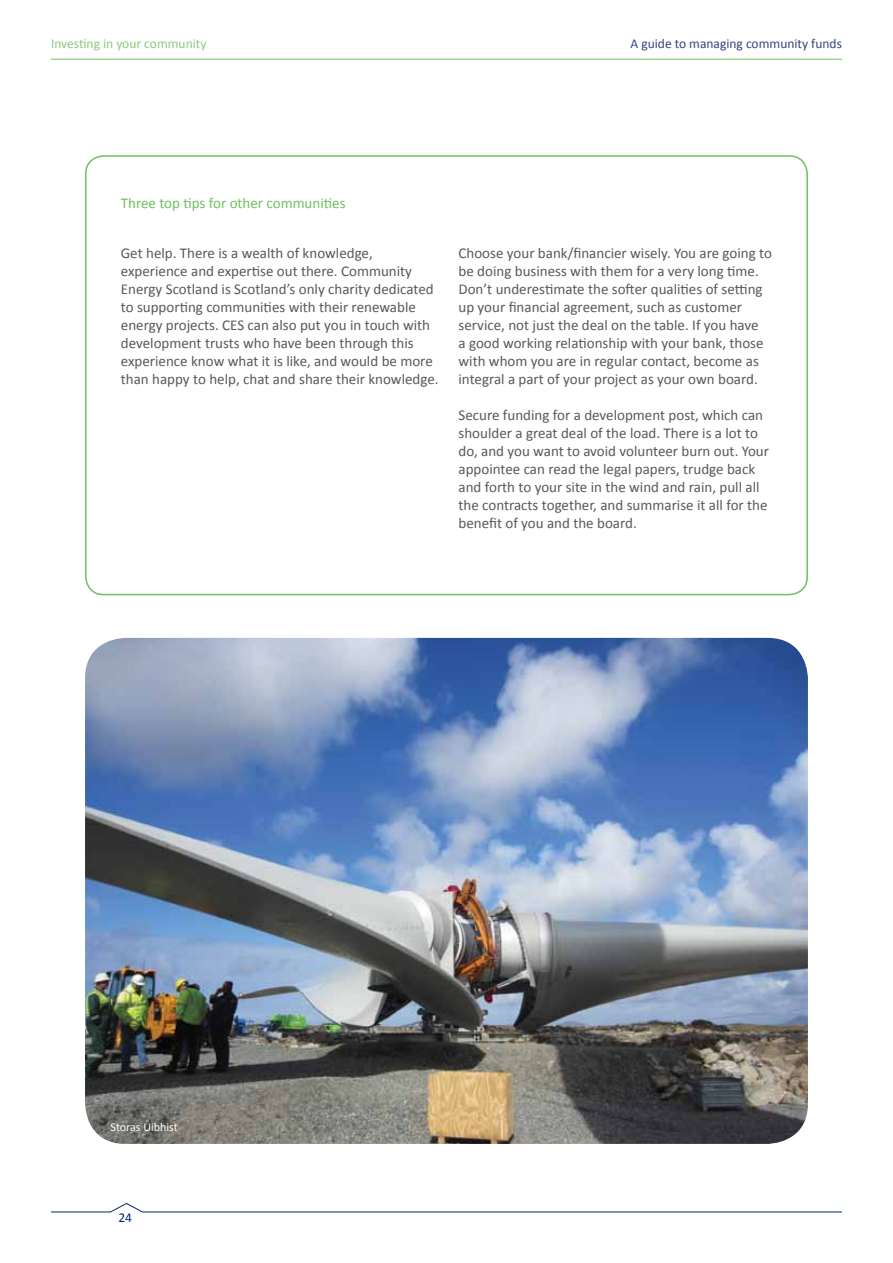
<style>
.page{position:relative;width:893px;height:1263px;background:#fff}
.page>*{position:absolute;margin:0;border:0;box-sizing:border-box;transform-origin:0 0}
.t1{font:15px/18px "Calibri";color:#58595b}
.t2{font:15px "Calibri";color:#6ec05d}
.t3{font:13.5px "Calibri";color:#33457f}
.t4{font:13.5px "Calibri";color:#8cca7d}
.t5{font:13.5px "Calibri";color:#03296a}
.t6{font:12px "Calibri";color:#fff}
</style>
<div class="page">
<hr style="left:51px;top:59px;width:791px;height:1px;background:#6ec05d">
<svg style="left:51px;top:1203px;width:791px;height:10px"></svg>
<div style="left:85px;top:155px;width:723px;height:440px;border:2px solid #6ec05d;border-radius:18px"></div>
<img style="left:85px;top:638px;width:723px;height:506px">
<p class="t4" style="left:51px;top:35px;width:157px">Investing in your community</p>
<p class="t3" style="left:630px;top:35px;width:213px">A guide to managing community funds</p>
<p class="t2" style="left:121px;top:193px;width:226px">Three top tips for other communities</p>
<p class="t1" style="left:121px;top:244px;width:319px">Get help. There is a wealth of knowledge, experience and expertise out there. Community Energy Scotland is Scotland’s only charity dedicated to supporting communities with their renewable energy projects. CES can also put you in touch with development trusts who have been through this experience know what it is like, and would be more than happy to help, chat and share their knowledge.</p>
<p class="t1" style="left:458px;top:244px;width:315px">Choose your bank/financier wisely. You are going to be doing business with them for a very long time.<br>Don’t underestimate the softer qualities of setting up your financial agreement, such as customer service, not just the deal on the table. If you have<br>a good working relationship with your bank, those with whom you are in regular contact, become as integral a part of your project as your own board.</p>
<p class="t1" style="left:458px;top:406px;width:312px">Secure funding for a development post, which can shoulder a great deal of the load. There is a lot to do, and you want to avoid volunteer burn out. Your appointee can read the legal papers, trudge back and forth to your site in the wind and rain, pull all the contracts together, and summarise it all for the benefit of you and the board.</p>
<p class="t6" style="left:111px;top:1119px;width:69px">Storas Uibhist</p>
<p class="t5" style="left:118px;top:1209px;width:15px">24</p>
</div>
